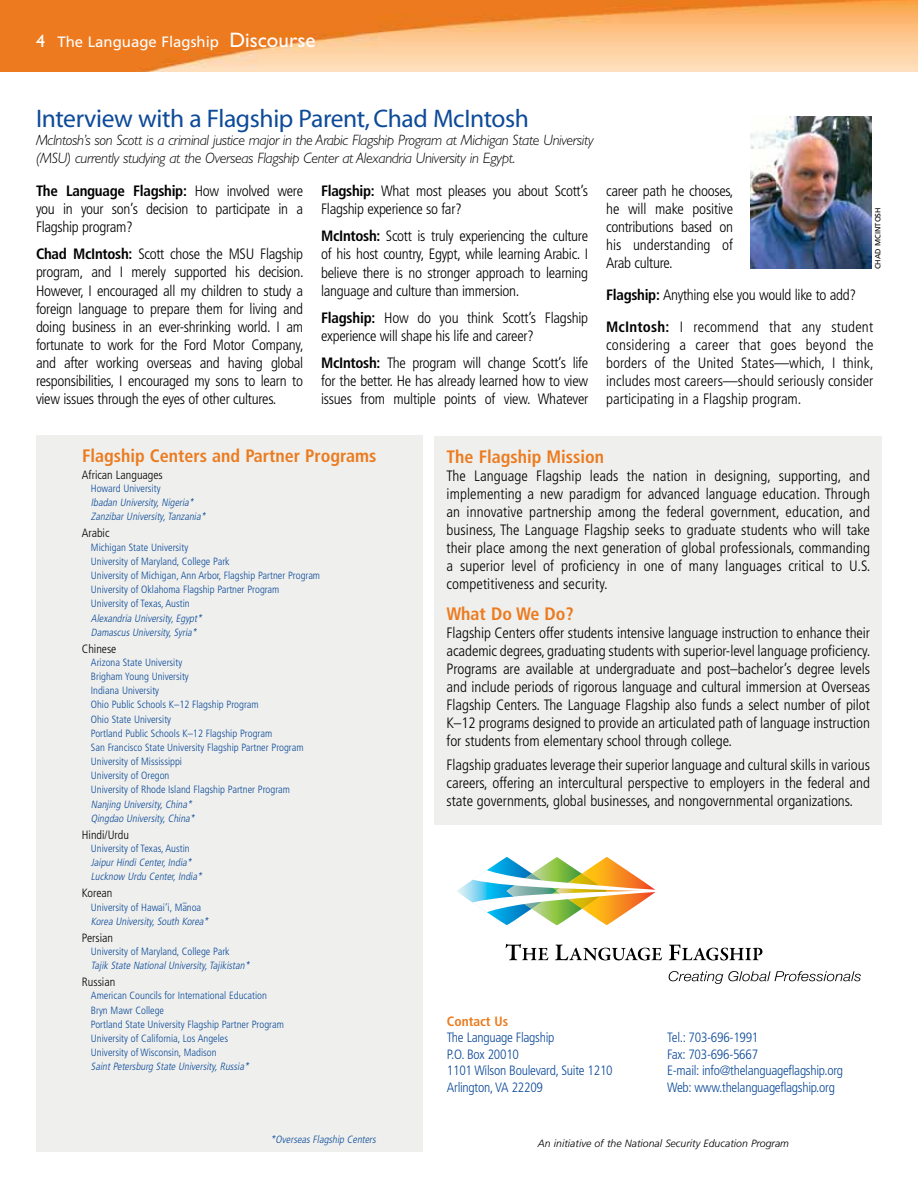
<style>
.page{position:relative;width:918px;height:1188px;background:#fff}
.page>*{position:absolute;margin:0;border:0;box-sizing:border-box;transform-origin:0 0}
.t1{font:25.5px "Myriad";letter-spacing:-.015em;color:#0d4a98}
.t2{font:700 condensed 18px "Frutiger";color:#ec7b1f}
.t3{font:300 condensed 15px/18px "Frutiger";letter-spacing:-.02em;color:#000;text-align:justify}
.t4{font:italic 300 15px/18px "Gill Sans";letter-spacing:-.025em;color:#000}
.t5{font:15px "Frutiger";color:#fff}
.t6{font:300 condensed 13.5px/16.5px "Frutiger";letter-spacing:-.02em;color:#0d4a98}
.t7{font:700 condensed 13.5px "Frutiger";color:#ec7b1f}
.t8{font:300 condensed 12px "Frutiger";color:#000}
.t9{font:300 condensed 10.5px/14.1px "Frutiger";color:#0d4a98}
.t10{font:italic 300 condensed 10.5px/14.1px "Frutiger";color:#0d4a98}
.t11{font:italic 300 10.5px "Frutiger";color:#000}
.t12{font:7.5px "Frutiger";letter-spacing:.01em;color:#000}
.s1{font-family:"Gill Sans";font-size:18px}
.s2{font-family:"Gill Sans";font-size:21px}
.s3{font-weight:700}
</style>
<div class="page">
<img style="left:0;top:0;width:918px;height:72px">
<svg style="left:457px;top:857px;width:200px;height:68px"></svg>
<svg style="left:506px;top:944px;width:42px;height:16px"></svg>
<svg style="left:555px;top:945px;width:107px;height:15px"></svg>
<svg style="left:669px;top:945px;width:93px;height:15px"></svg>
<svg style="left:669px;top:971px;width:192px;height:13px"></svg>
<div style="left:435px;top:436px;width:447px;height:389px;background:#eff0ee"></div>
<div style="left:36px;top:435px;width:386px;height:717px;background:#eff0ee"></div>
<img style="left:751px;top:117px;width:120px;height:152px">
<p class="t5" style="left:36px;top:33px;width:281px"><span class="s1">4</span> The Language Flagship <span class="s2">Discourse</span></p>
<h1 class="t1" style="left:36px;top:106px;width:495px">Interview with a Flagship Parent, Chad McIntosh</h1>
<p class="t4" style="left:36px;top:131px;width:559px">McIntosh’s son Scott is a criminal justice major in the Arabic Flagship Program at Michigan State University (MSU) currently studying at the Overseas Flagship Center at Alexandria University in Egypt.</p>
<p class="t3" style="left:36px;top:182px;width:269px"><span class="s3">The Language Flagship:</span> How involved were you in your son’s decision to participate in a Flagship program?</p>
<p class="t3" style="left:36px;top:245px;width:269px"><span class="s3">Chad McIntosh:</span> Scott chose the MSU Flagship program, and I merely supported his decision.<br>However, I encouraged all my children to study a foreign language to prepare them for living and doing business in an ever-shrinking world. I am fortunate to work for the Ford Motor Company, and after working overseas and having global responsibilities, I encouraged my sons to learn to view issues through the eyes of other cultures.</p>
<p class="t3" style="left:321px;top:182px;width:269px"><span class="s3">Flagship:</span> What most pleases you about Scott’s<br>Flagship experience so far?</p>
<p class="t3" style="left:321px;top:227px;width:269px"><span class="s3">McIntosh:</span> Scott is truly experiencing the culture of his host country, Egypt, while learning Arabic. I believe there is no stronger approach to learning language and culture than immersion.</p>
<p class="t3" style="left:321px;top:309px;width:269px"><span class="s3">Flagship:</span> How do you think Scott’s Flagship experience will shape his life and career?</p>
<p class="t3" style="left:321px;top:354px;width:269px"><span class="s3">McIntosh:</span> The program will change Scott’s life for the better. He has already learned how to view issues from multiple points of view. Whatever</p>
<p class="t3" style="left:606px;top:182px;width:129px">career path he chooses, he will make positive contributions based on his understanding of Arab culture.</p>
<p class="t3" style="left:606px;top:279px;width:269px;line-height:31.5px"><span class="s3">Flagship:</span> Anything else you would like to add?<br><span class="s3">McIntosh:</span> I recommend that any student</p>
<p class="t3" style="left:606px;top:336px;width:269px">considering a career that goes beyond the borders of the United States—which, I think, includes most careers—should seriously consider participating in a Flagship program.</p>
<p class="t12" style="left:873px;top:269px;width:64px;rotate:-90deg">Chad McIntosh</p>
<p class="t2" style="left:82px;top:445px;width:296px">Flagship Centers and Partner Programs</p>
<p class="t8" style="left:82px;top:468px;width:82px">African Languages</p>
<p class="t9" style="left:91px;top:482px;width:71px">Howard University</p>
<p class="t10" style="left:91px;top:496px;width:119px">Ibadan University,Nigeria*<br>ZanzibarUniversity,Tanzania*</p>
<p class="t8" style="left:82px;top:526px;width:29px">Arabic</p>
<p class="t9" style="left:91px;top:540px;width:231px">Michigan State University<br>University of Maryland, College Park<br>University of Michigan, Ann Arbor, Flagship Partner Program University of Oklahoma Flagship Partner Program<br>University of Texas, Austin</p>
<p class="t10" style="left:91px;top:611px;width:115px">Alexandria University,Egypt*<br>DamascusUniversity,Syria*</p>
<p class="t8" style="left:82px;top:642px;width:36px">Chinese</p>
<p class="t9" style="left:91px;top:655px;width:214px">Arizona State University<br>Brigham Young University<br>Indiana University<br>Ohio Public Schools K–12 Flagship Program<br>Ohio State University<br>Portland Public Schools K–12 Flagship Program<br>San Francisco State University Flagship Partner Program University of Mississippi<br>University of Oregon<br>University of Rhode Island Flagship Partner Program</p>
<p class="t10" style="left:91px;top:797px;width:108px">Nanjing University,China*<br>Qingdao University,China*</p>
<p class="t8" style="left:82px;top:828px;width:49px">Hindi/Urdu</p>
<p class="t9" style="left:91px;top:841px;width:100px">University of Texas, Austin</p>
<p class="t10" style="left:91px;top:856px;width:115px">JaipurHindiCenter,India*<br>Lucknow Urdu Center,India*</p>
<p class="t8" style="left:82px;top:886px;width:32px">Korean</p>
<p class="t9" style="left:91px;top:900px;width:112px">University of Hawai’i, Ma–noa</p>
<p class="t10" style="left:91px;top:914px;width:121px">Korea University,South Korea*</p>
<p class="t8" style="left:82px;top:931px;width:33px">Persian</p>
<p class="t9" style="left:91px;top:944px;width:140px">University of Maryland, College Park</p>
<p class="t10" style="left:91px;top:959px;width:162px">Taj ik State NationalUniversity,Taj ikistan*</p>
<p class="t8" style="left:82px;top:975px;width:35px">Russian</p>
<p class="t9" style="left:91px;top:989px;width:195px">American Councils for International Education Bryn Mawr College<br>Portland State University Flagship Partner Program University of California, Los Angeles<br>University of Wisconsin, Madison</p>
<p class="t10" style="left:91px;top:1060px;width:162px">SaintPetersburg State University,Russia*</p>
<p class="t10" style="left:271px;top:1132px;width:109px">*OverseasFlagship Centers</p>
<p class="t2" style="left:447px;top:446px;width:159px">The Flagship Mission</p>
<p class="t3" style="left:447px;top:467px;width:426px">The Language Flagship leads the nation in designing, supporting, and implementing a new paradigm for advanced language education. Through an innovative partnership among the federal government, education, and business, The Language Flagship seeks to graduate students who will take their place among the next generation of global professionals, commanding a superior level of proficiency in one of many languages critical to U.S. competitiveness and security.</p>
<p class="t2" style="left:447px;top:603px;width:129px">What Do We Do?</p>
<p class="t3" style="left:447px;top:624px;width:426px">Flagship Centers offer students intensive language instruction to enhance their academic degrees, graduating students with superior-level language proficiency.<br>Programs are available at undergraduate and post–bachelor’s degree levels and include periods of rigorous language and cultural immersion at Overseas Flagship Centers. The Language Flagship also funds a select number of pilot K–12 programs designed to provide an articulated path of language instruction for students from elementary school through college.</p>
<p class="t3" style="left:447px;top:756px;width:425px">Flagship graduates leverage their superior language and cultural skills in various careers, offering an intercultural perspective to employers in the federal and state governments, global businesses, and nongovernmental organizations.</p>
<p class="t7" style="left:447px;top:1013px;width:63px">Contact Us</p>
<p class="t6" style="left:447px;top:1030px;width:167px">The Language Flagship<br>P.O. Box 20010<br>1101 Wilson Boulevard, Suite 1210<br>Arlington, VA 22209</p>
<p class="t6" style="left:667px;top:1030px;width:177px">Tel.: 703-696-1991<br>Fax: 703-696-5667<br>E-mail: info@thelanguageflagship.org<br>Web: www.thelanguageflagship.org</p>
<p class="t11" style="left:538px;top:1138px;width:253px">An initiative of the National Security Education Program</p>
</div>
